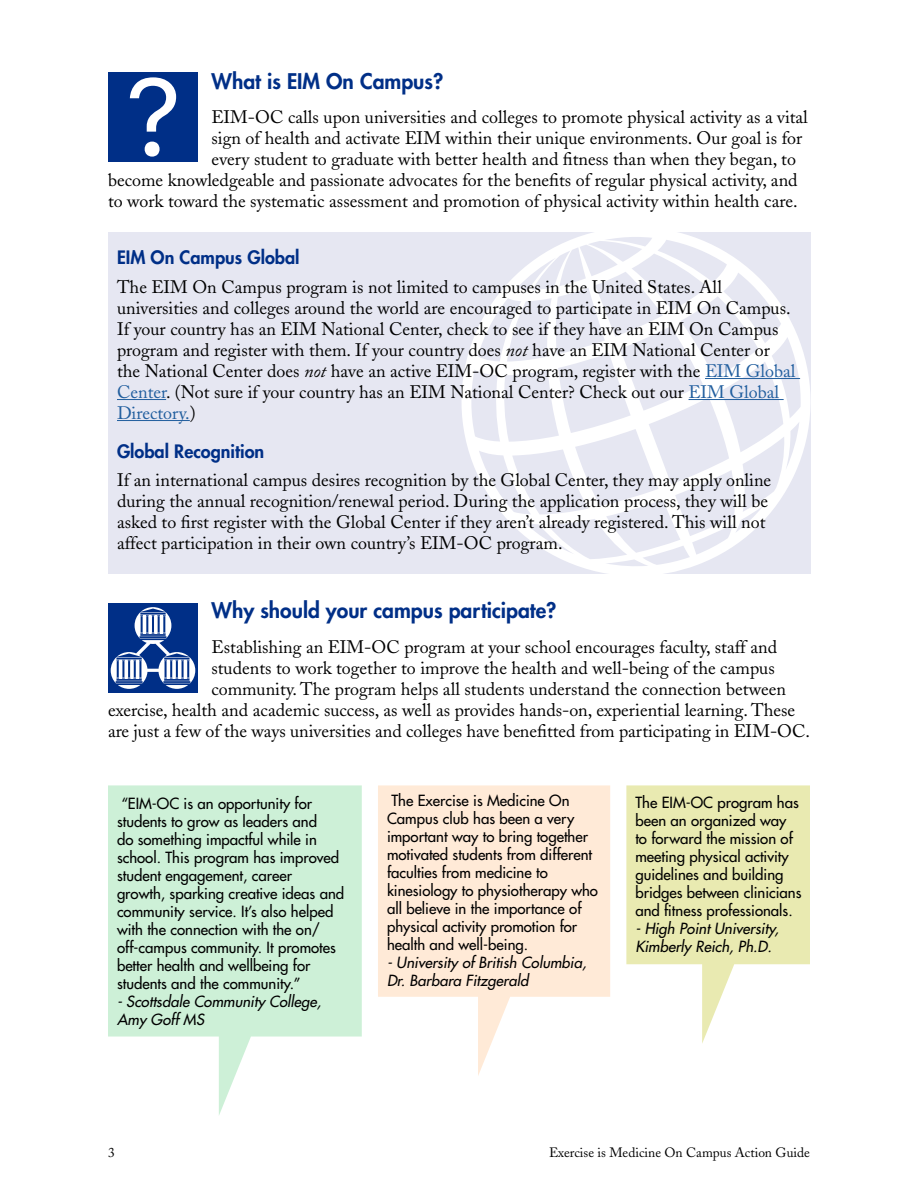
<style>
.page{position:relative;width:918px;height:1188px;background:#fff}
.page>*{position:absolute;margin:0;border:0;box-sizing:border-box;transform-origin:0 0}
.t1{font:800 21px "Futura";color:#002f87}
.t2{font:18px/21px "Adobe Caslon";color:#000}
.t3{font:800 18px "Futura";color:#002f87}
.t4{font:15px/18px "Futura";color:#000}
.t5{font:italic 15px/18px "Futura";color:#000}
.t6{font:13.5px "Adobe Caslon";color:#000}
.s1{font-style:italic}
.s2{color:#215e9e}
</style>
<div class="page">
<div style="left:108px;top:232px;width:703px;height:342px;background:#e6e7f2"></div>
<svg style="left:462px;top:232px;width:349px;height:342px"></svg>
<svg style="left:626px;top:785px;width:184px;height:258px;fill:#e9eab1"></svg>
<svg style="left:378px;top:785px;width:232px;height:291px;fill:#ffead7"></svg>
<svg style="left:108px;top:785px;width:254px;height:330px;fill:#cdf0d7"></svg>
<hr style="left:705px;top:378px;width:95px;height:1px;background:#215e9e">
<hr style="left:117px;top:399px;width:49px;height:1px;background:#215e9e">
<hr style="left:689px;top:399px;width:95px;height:1px;background:#215e9e">
<hr style="left:117px;top:420px;width:73px;height:1px;background:#215e9e">
<div style="left:108px;top:72px;width:90px;height:90px;background:#002f87"></div>
<svg style="left:130px;top:77px;width:46px;height:80px"></svg>
<div style="left:108px;top:603px;width:90px;height:90px;background:#002f87"></div>
<svg style="left:111px;top:607px;width:84px;height:82px"></svg>
<p class="t1" style="left:212px;top:67px;width:233px">What is EIM On Campus?</p>
<p class="t2" style="left:212px;top:107px;width:598px">EIM-OC calls upon universities and colleges to promote physical activity as a vital</p>
<p class="t2" style="left:212px;top:128px;width:592px">sign of health and activate EIM within their unique environments. Our goal is for</p>
<p class="t2" style="left:212px;top:149px;width:586px">every student to graduate with better health and fitness than when they began, to</p>
<p class="t2" style="left:108px;top:170px;width:691px">become knowledgeable and passionate advocates for the benefits of regular physical activity, and</p>
<p class="t2" style="left:108px;top:191px;width:691px">to work toward the systematic assessment and promotion of physical activity within health care.</p>
<p class="t3" style="left:117px;top:246px;width:184px">EIM On Campus Global</p>
<p class="t2" style="left:117px;top:276px;width:680px">The EIM On Campus program is not limited to campuses in the United States. All universities and colleges around the world are encouraged to participate in EIM On Campus.<br>If your country has an EIM National Center, check to see if they have an EIM On Campus program and register with them. If your country does <span class="s1">not</span> have an EIM National Center or the National Center does <span class="s1">not</span> have an active EIM-OC program, register with the <span class="s2">EIM Global Center</span>. (Not sure if your country has an EIM National Center? Check out our <span class="s2">EIM Global Directory.</span>)</p>
<p class="t3" style="left:117px;top:439px;width:149px">Global Recognition</p>
<p class="t2" style="left:117px;top:470px;width:656px">If an international campus desires recognition by the Global Center, they may apply online during the annual recognition/renewal period. During the application process, they will be asked to first register with the Global Center if they aren’t already registered. This will not affect participation in their own country’s EIM-OC program.</p>
<p class="t1" style="left:212px;top:596px;width:346px">Why should your campus participate?</p>
<p class="t2" style="left:212px;top:636px;width:567px">Establishing an EIM-OC program at your school encourages faculty, staff and</p>
<p class="t2" style="left:212px;top:657px;width:565px">students to work together to improve the health and well-being of the campus</p>
<p class="t2" style="left:212px;top:678px;width:576px">community. The program helps all students understand the connection between</p>
<p class="t2" style="left:108px;top:699px;width:689px">exercise, health and academic success, as well as provides hands-on, experiential learning. These</p>
<p class="t2" style="left:108px;top:720px;width:704px">are just a few of the ways universities and colleges have benefitted from participating in EIM-OC.</p>
<p class="t4" style="left:117px;top:794px;width:229px">“EIM-OC is an opportunity for students to grow as leaders and<br>do something impactful while in school. This program has improved student engagement, career<br>growth, sparking creative ideas and community service. It’s also helped with the connection with the on/ off-campus community. It promotes better health and wellbeing for students and the community.”</p>
<p class="t5" style="left:117px;top:992px;width:206px">- Scottsdale Community College,<br>Amy Goff MS</p>
<p class="t4" style="left:387px;top:791px;width:213px">The Exercise is Medicine On<br>Campus club has been a very important way to bring together motivated students from different faculties from medicine to kinesiology to physiotherapy who all believe in the importance of physical activity promotion for health and well-being.</p>
<p class="t5" style="left:387px;top:953px;width:201px">- University of British Columbia,<br>Dr. Barbara Fitzgerald</p>
<p class="t4" style="left:635px;top:793px;width:168px">The EIM-OC program has been an organized way to forward the mission of meeting physical activity guidelines and building bridges between clinicians and fitness professionals.</p>
<p class="t5" style="left:635px;top:919px;width:145px">- High Point University,<br>Kimberly Reich, Ph.D.</p>
<p class="t6" style="left:108px;top:1145px;width:8px">3</p>
<p class="t6" style="left:549px;top:1145px;width:262px">Exercise is Medicine On Campus Action Guide</p>
</div>
